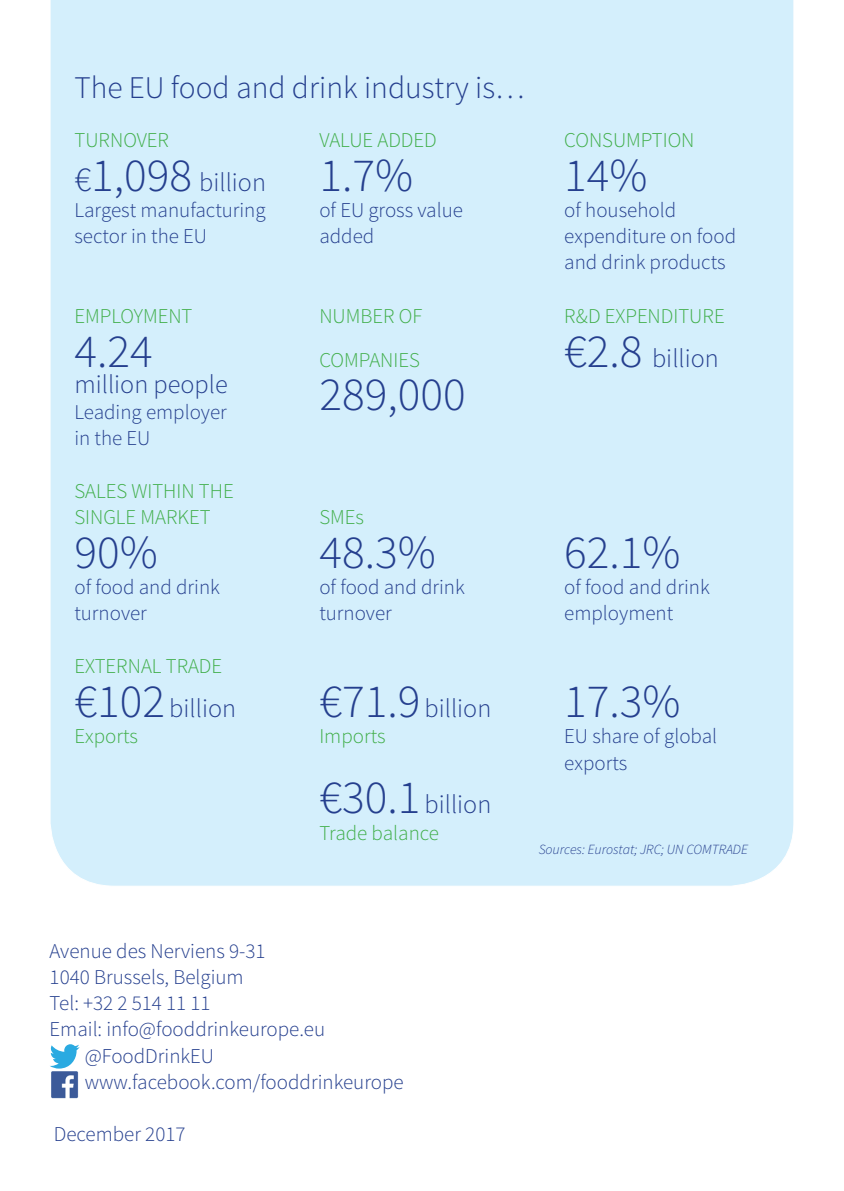
<style>
.page{position:relative;width:844px;height:1191px;background:#fff}
.page>*{position:absolute;margin:0;border:0;box-sizing:border-box;transform-origin:0 0}
.t1{font:300 47.25px "Source Sans Pro";color:#253f8e}
.t2{font:300 31.5px "Source Sans Pro";color:#253f8e}
.t3{font:300 26.25px "Source Sans Pro";color:#253f8e}
.t4{font:300 21px/26.2px "Source Sans Pro";color:#253f8e}
.t5{font:300 21px/43.8px "Source Sans Pro";color:#40ae49}
.t6{font:italic 300 14px "Source Sans Pro";color:#253f8e}
.s1{font-size:35px}
.s2{font-size:47.25px}
</style>
<div class="page">
<div style="left:50px;top:0;width:744px;height:886px;background:#d4effc"></div>
<svg style="left:50px;top:1044px;width:30px;height:24px"></svg>
<img style="left:51px;top:1071px;width:28px;height:28px">
<h2 class="t2" style="left:74px;top:68px;width:451px">The EU food and drink industry is…</h2>
<p class="t5" style="left:74px;top:118px;width:96px">TURNOVER</p>
<p class="t3" style="left:74px;top:166px;width:193px"><span class="s1">€</span><span class="s2">1,098</span> billion</p>
<p class="t4" style="left:74px;top:197px;width:193px">Largest manufacturing sector in the EU</p>
<p class="t5" style="left:319px;top:118px;width:119px">VALUE ADDED</p>
<h1 class="t1" style="left:319px;top:146px;width:95px">1.7%</h1>
<p class="t4" style="left:319px;top:197px;width:145px">of EU gross value added</p>
<p class="t5" style="left:74px;top:294px;width:119px">EMPLOYMENT</p>
<h1 class="t1" style="left:74px;top:322px;width:80px">4.24</h1>
<p class="t3" style="left:74px;top:368px;width:155px">million people</p>
<p class="t4" style="left:74px;top:399px;width:154px">Leading employer in the EU</p>
<p class="t5" style="left:74px;top:477px;width:161px;line-height:26.2px">SALES WITHIN THE<br>SINGLE MARKET</p>
<h1 class="t1" style="left:74px;top:523px;width:85px">90%</h1>
<p class="t4" style="left:74px;top:574px;width:147px">of food and drink turnover</p>
<p class="t5" style="left:74px;top:644px;width:149px">EXTERNAL TRADE</p>
<p class="t3" style="left:74px;top:692px;width:163px"><span class="s2">€102</span> billion</p>
<p class="t5" style="left:74px;top:714px;width:65px">Exports</p>
<p class="t5" style="left:319px;top:294px;width:104px">NUMBER OF<br>COMPANIES</p>
<h1 class="t1" style="left:319px;top:366px;width:148px">289,000</h1>
<p class="t5" style="left:319px;top:495px;width:46px">SMEs</p>
<h1 class="t1" style="left:319px;top:523px;width:118px">48.3%</h1>
<p class="t4" style="left:319px;top:574px;width:147px">of food and drink turnover</p>
<p class="t3" style="left:319px;top:692px;width:173px"><span class="s2">€71.9</span> billion</p>
<p class="t5" style="left:319px;top:714px;width:68px">Imports</p>
<p class="t3" style="left:319px;top:788px;width:173px"><span class="s2">€30.1</span> billion</p>
<p class="t5" style="left:319px;top:811px;width:121px">Trade balance</p>
<p class="t5" style="left:564px;top:118px;width:132px">CONSUMPTION</p>
<h1 class="t1" style="left:564px;top:146px;width:85px">14%</h1>
<p class="t4" style="left:564px;top:197px;width:173px">of household expenditure on food and drink products</p>
<p class="t5" style="left:564px;top:294px;width:162px">R&amp;D EXPENDITURE</p>
<p class="t3" style="left:564px;top:342px;width:156px"><span class="s2">€2.8</span> billion</p>
<h1 class="t1" style="left:564px;top:523px;width:118px">62.1%</h1>
<p class="t4" style="left:564px;top:574px;width:147px">of food and drink employment</p>
<h1 class="t1" style="left:564px;top:672px;width:118px">17.3%</h1>
<p class="t4" style="left:564px;top:723px;width:154px">EU share of global exports</p>
<p class="t6" style="left:538px;top:840px;width:211px">Sources: Eurostat; JRC; UN COMTRADE</p>
<p class="t4" style="left:50px;top:937px;width:217px">Avenue des Nerviens 9-31</p>
<p class="t4" style="left:50px;top:963px;width:195px">1040 Brussels, Belgium</p>
<p class="t4" style="left:50px;top:990px;width:162px">Tel: +32 2 514 11 11</p>
<p class="t4" style="left:50px;top:1016px;width:277px">Email: info@fooddrinkeurope.eu</p>
<p class="t4" style="left:85px;top:1042px;width:131px">@FoodDrinkEU</p>
<p class="t4" style="left:85px;top:1068px;width:320px">www.facebook.com/fooddrinkeurope</p>
<p class="t4" style="left:54px;top:1121px;width:133px">December 2017</p>
</div>
